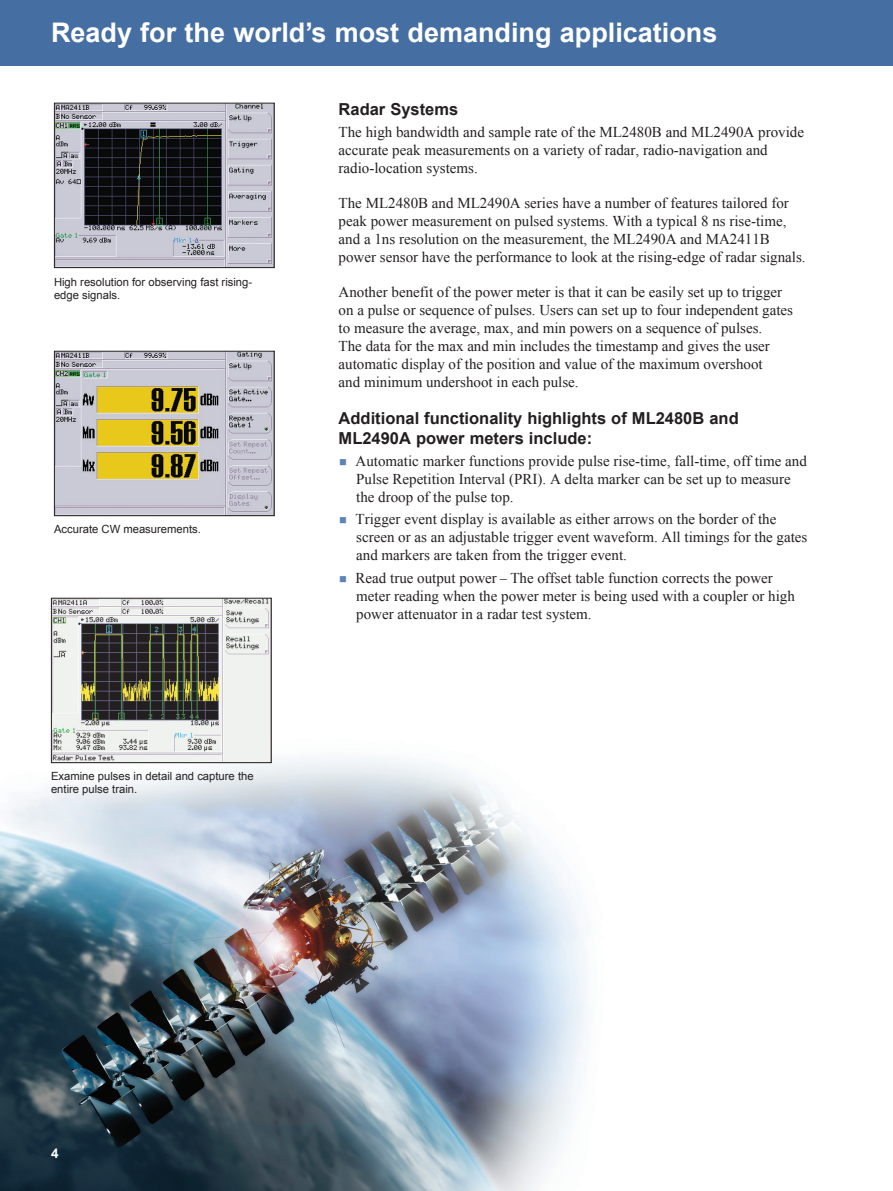
<style>
.page{position:relative;width:893px;height:1191px;background:#fff}
.page>*{position:absolute;margin:0;border:0;box-sizing:border-box;transform-origin:0 0}
.Page_Header{font:700 27px "Arial";color:#fff}
.subhead{font:700 16.5px/19.8px "Arial";color:#231f20}
.Body{font:15px/18px "Times New Roman";color:#231f20}
.Folios{font:700 13.5px "Arial";color:#fff}
.t1{font:11.25px/12.8px "Arial";color:#231f20}
.s1{color:#5c84b7}
</style>
<div class="page">
<div style="left:0;top:0;width:893px;height:66px;background:#456fa2"></div>
<img style="left:0;top:689px;width:590px;height:502px">
<img style="left:56px;top:105px;width:217px;height:161px">
<div style="left:54px;top:103px;width:221px;height:165px;border:1px solid #231f20"></div>
<img style="left:56px;top:353px;width:217px;height:161px">
<div style="left:54px;top:351px;width:221px;height:165px;border:1px solid #231f20"></div>
<img style="left:53px;top:600px;width:217px;height:161px">
<div style="left:51px;top:598px;width:221px;height:165px;border:1px solid #231f20"></div>
<p class="Page_Header" style="left:51px;top:15px;width:668px">Ready for the world’s most demanding applications</p>
<p class="t1" style="left:54px;top:276px;width:200px">High resolution for observing fast rising&shy;edge signals.</p>
<p class="t1" style="left:54px;top:523px;width:148px">Accurate CW measurements.</p>
<p class="t1" style="left:51px;top:769px;width:204px">Examine pulses in detail and capture the entire pulse train.</p>
<p class="subhead" style="left:339px;top:100px;width:121px">Radar Systems</p>
<p class="Body" style="left:339px;top:123px;width:467px">The high bandwidth and sample rate of the ML2480B and ML2490A provide accurate peak measurements on a variety of radar, radio-navigation and radio-location systems.</p>
<p class="Body" style="left:339px;top:194px;width:468px">The ML2480B and ML2490A series have a number of features tailored for peak power measurement on pulsed systems. With a typical 8 ns rise-time, and a 1ns resolution on the measurement, the ML2490A and MA2411B power sensor have the performance to look at the rising-edge of radar signals.</p>
<p class="Body" style="left:339px;top:283px;width:456px">Another benefit of the power meter is that it can be easily set up to trigger on a pulse or sequence of pulses. Users can set up to four independent gates to measure the average, max, and min powers on a sequence of pulses.<br>The data for the max and min includes the timestamp and gives the user automatic display of the position and value of the maximum overshoot<br>and minimum undershoot in each pulse.</p>
<p class="subhead" style="left:339px;top:409px;width:402px">Additional functionality highlights of ML2480B and<br>ML2490A power meters include:</p>
<p class="Body" style="left:356px;top:452px;width:452px;text-indent:-17px"><span class="s1">■</span> Automatic marker functions provide pulse rise-time, fall-time, off time and<br>Pulse Repetition Interval (PRI). A delta marker can be set up to measure the droop of the pulse top.</p>
<p class="Body" style="left:356px;top:510px;width:453px;text-indent:-17px"><span class="s1">■</span> Trigger event display is available as either arrows on the border of the screen or as an adjustable trigger event waveform. All timings for the gates and markers are taken from the trigger event.</p>
<p class="Body" style="left:356px;top:568px;width:440px;text-indent:-17px"><span class="s1">■</span> Read true output power – The offset table function corrects the power meter reading when the power meter is being used with a coupler or high power attenuator in a radar test system.</p>
<p class="Folios" style="left:51px;top:1144px;width:9px">4</p>
</div>
